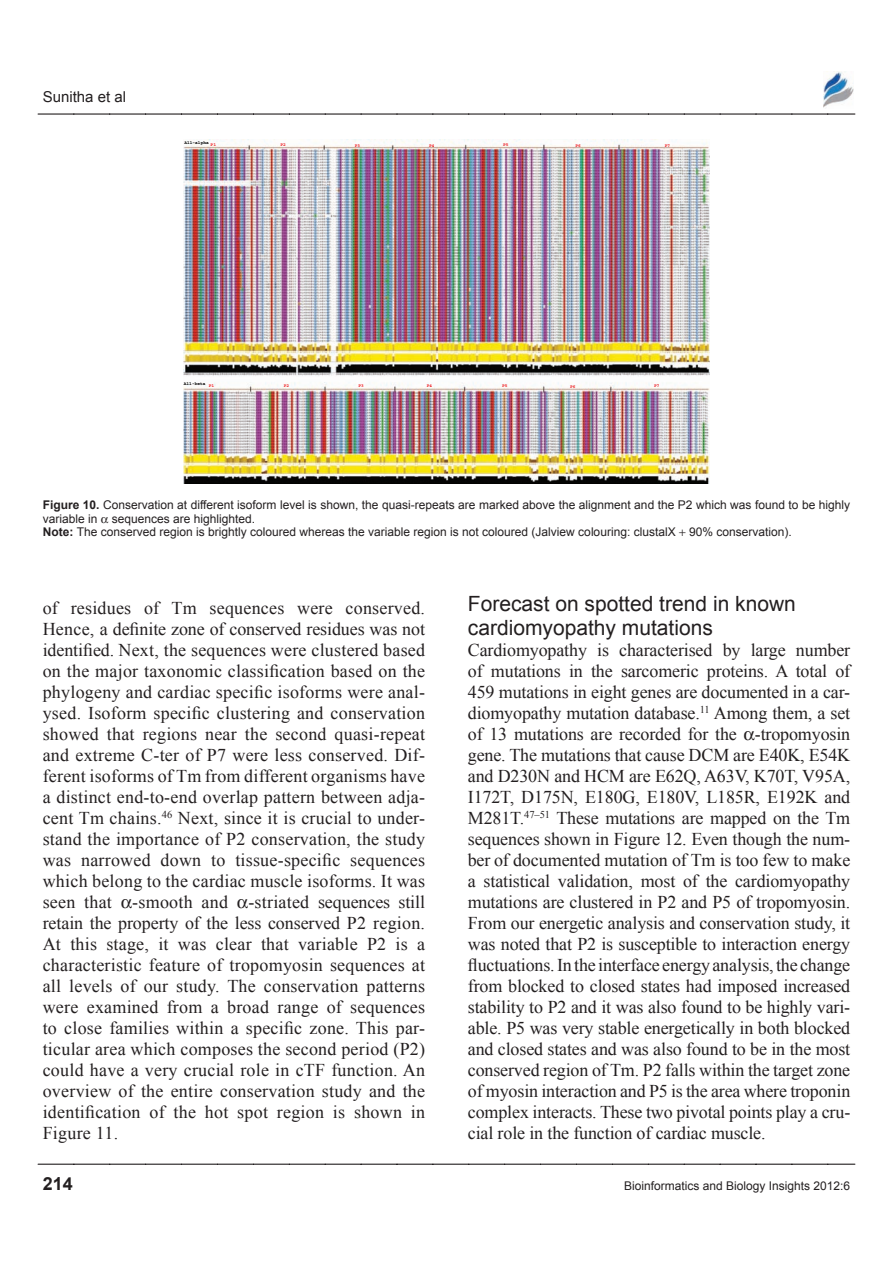
<style>
.page{position:relative;width:893px;height:1263px;background:#fff}
.page>*{position:absolute;margin:0;border:0;box-sizing:border-box;transform-origin:0 0}
.t1{font:21px/24px "Arial";color:#231f20}
.t2{font:18px/21px "Times New Roman";letter-spacing:-.01em;color:#231f20;text-align:justify}
.t3{font:700 18px "Arial";color:#231f20}
.t4{font:15px "Arial";color:#231f20}
.t5{font:12px/13.5px "Arial";color:#231f20}
.t6{font:700 4.5px "Courier";color:#ee1f23}
.t7{font:700 4.5px "Courier";color:#050504}
.s1{font-weight:700}
</style>
<div class="page">
<svg style="left:38px;top:113px;width:817px;height:2px;background:#807e7e"></svg>
<svg style="left:38px;top:1163px;width:817px;height:2px;background:#807e7f"></svg>
<img style="left:823px;top:71px;width:30px;height:37px">
<img style="left:183px;top:140px;width:527px;height:343px">
<p class="t4" style="left:43px;top:87px;width:85px">Sunitha et al</p>
<p class="t7" style="left:184px;top:140px;width:26px">All-alpha</p>
<p class="t6" style="left:211px;top:142px;width:7px">P1</p>
<p class="t6" style="left:280px;top:142px;width:7px">P2</p>
<p class="t6" style="left:355px;top:143px;width:7px">P3</p>
<p class="t6" style="left:429px;top:143px;width:7px">P4</p>
<p class="t6" style="left:503px;top:143px;width:7px">P5</p>
<p class="t6" style="left:575px;top:143px;width:7px">P6</p>
<p class="t6" style="left:665px;top:143px;width:7px">P7</p>
<p class="t7" style="left:184px;top:381px;width:23px">All-beta</p>
<p class="t6" style="left:209px;top:383px;width:7px">P1</p>
<p class="t6" style="left:284px;top:384px;width:7px">P2</p>
<p class="t6" style="left:359px;top:384px;width:7px">P3</p>
<p class="t6" style="left:427px;top:384px;width:7px">P4</p>
<p class="t6" style="left:502px;top:384px;width:7px">P5</p>
<p class="t6" style="left:570px;top:384px;width:7px">P6</p>
<p class="t6" style="left:654px;top:383px;width:7px">P7</p>
<p class="t5" style="left:43px;top:499px;width:809px"><span class="s1">Figure 10.</span> Conservation at different isoform level is shown, the quasi-repeats are marked above the alignment and the P2 which was found to be highly variable in sequences are highlighted.<br><span class="s1">Note:</span> The conserved region is brightly coloured whereas the variable region is not coloured (Jalview colouring: clustalX 90% conservation).</p>
<p class="t2" style="left:43px;top:597px;width:384px">of residues of Tm sequences were conserved.<br>Hence, a definite zone of conserved residues was not identified. Next, the sequences were clustered based on the major taxonomic classification based on the phylogeny and cardiac specific isoforms were anal&shy;ysed. Isoform specific clustering and conservation showed that regions near the second quasi-repeat and extreme C-ter of P7 were less conserved. Dif&shy;ferent isoforms of Tm from different organisms have a distinct end-to-end overlap pattern between adja&shy;cent Tm chains.<sup>46</sup> Next, since it is crucial to under&shy;stand the importance of P2 conservation, the study was narrowed down to tissue-specific sequences which belong to the cardiac muscle isoforms. It was seen that -smooth and -striated sequences still retain the property of the less conserved P2 region.<br>At this stage, it was clear that variable P2 is a characteristic feature of tropomyosin sequences at all levels of our study. The conservation patterns were examined from a broad range of sequences to close families within a specific zone. This par&shy;ticular area which composes the second period (P2) could have a very crucial role in cTF function. An overview of the entire conservation study and the identification of the hot spot region is shown in Figure 11.</p>
<p class="t1" style="left:468px;top:592px;width:329px">Forecast on spotted trend in known cardiomyopathy mutations</p>
<p class="t2" style="left:468px;top:639px;width:384px">Cardiomyopathy is characterised by large number of mutations in the sarcomeric proteins. A total of 459 mutations in eight genes are documented in a car&shy;diomyopathy mutation database.<sup>11</sup> Among them, a set of 13 mutations are recorded for the -tropomyosin gene. The mutations that cause DCM are E40K, E54K and D230N and HCM are E62Q, A63V, K70T, V95A, I172T, D175N, E180G, E180V, L185R, E192K and M281T.<sup>47–51</sup> These mutations are mapped on the Tm sequences shown in Figure 12. Even though the num&shy;ber of documented mutation of Tm is too few to make a statistical validation, most of the cardiomyopathy mutations are clustered in P2 and P5 of tropomyosin.<br>From our energetic analysis and conservation study, it was noted that P2 is susceptible to interaction energy fluctuations. In the interface energy analysis, the change from blocked to closed states had imposed increased stability to P2 and it was also found to be highly vari&shy;able. P5 was very stable energetically in both blocked and closed states and was also found to be in the most conserved region of Tm. P2 falls within the target zone of myosin interaction and P5 is the area where troponin complex interacts. These two pivotal points play a cru&shy;cial role in the function of cardiac muscle.</p>
<p class="t3" style="left:43px;top:1171px;width:32px">214</p>
<p class="t5" style="left:624px;top:1179px;width:228px">Bioinformatics and Biology Insights 2012:6</p>
</div>
